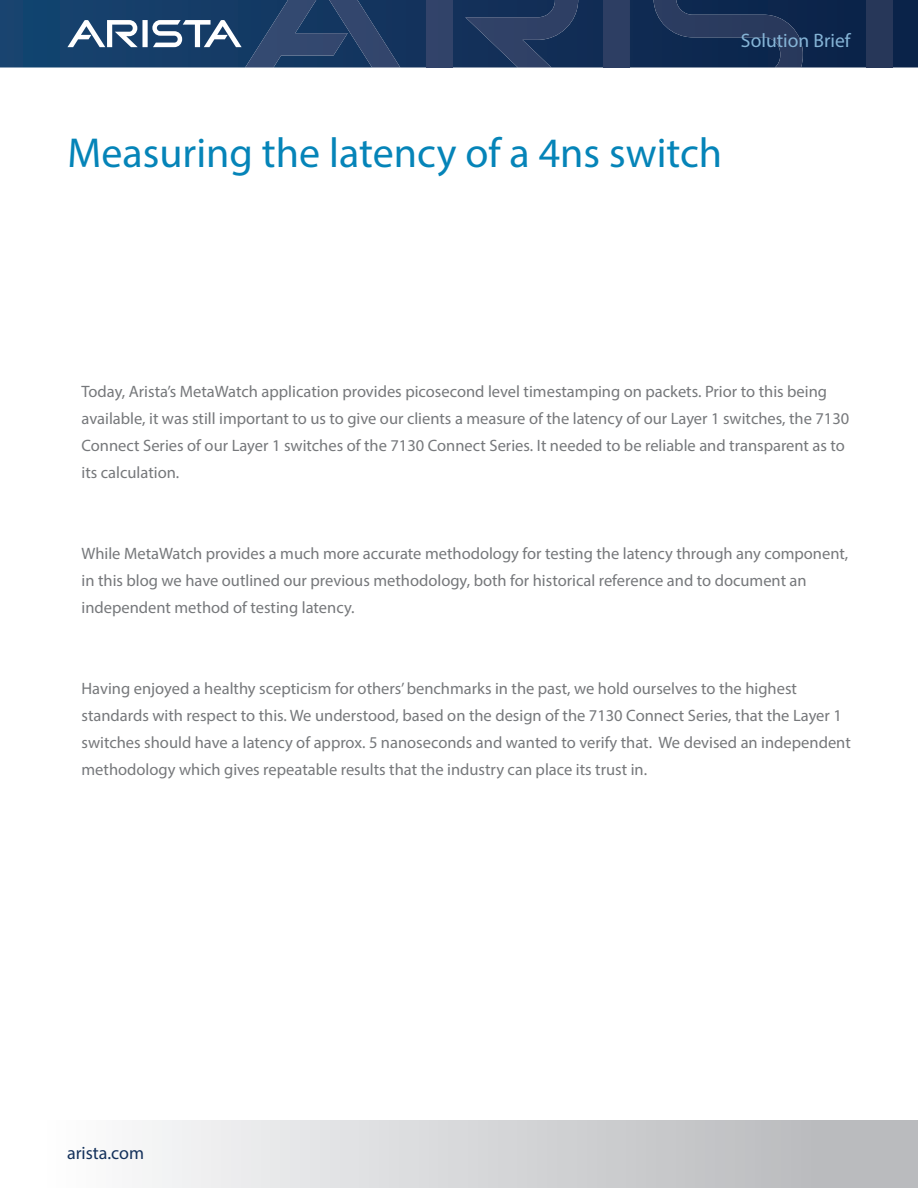
<style>
.page{position:relative;width:918px;height:1188px;background:#fff}
.page>*{position:absolute;margin:0;border:0;box-sizing:border-box;transform-origin:0 0}
.Main_header{font:42px "Myriad Pro";color:#0584b8}
.t1{font:19.5px "Myriad Pro";color:#85b4d6}
.t2{font:18px "Myriad Pro";color:#14315b}
.Intro_block_text{font:16.5px/27px "Myriad Pro";color:#76787b}
</style>
<div class="page">
<svg style="left:0;top:0;width:918px;height:68px;background:#113159"></svg>
<div style="left:426px;top:0;width:26px;height:68px;background:#314369"></div>
<svg style="left:465px;top:0;width:113px;height:68px;background:#21395f"></svg>
<svg style="left:67px;top:0;width:333px;height:68px;background:#315076"></svg>
<div style="left:604px;top:0;width:26px;height:68px;background:#2d3e63"></div>
<svg style="left:654px;top:0;width:149px;height:68px;background:#1a3156"></svg>
<div style="left:867px;top:0;width:26px;height:68px;background:#273759"></div>
<div style="left:0;top:1120px;width:918px;height:68px;background:linear-gradient(to right,#fff,#b3b4b7)"></div>
<p class="t1" style="left:741px;top:29px;width:111px">Solution Brief</p>
<p class="Main_header" style="left:68px;top:127px;width:656px">Measuring the latency of a 4ns switch</p>
<p class="Intro_block_text" style="left:82px;top:378px;width:769px">Today, Arista’s MetaWatch application provides picosecond level timestamping on packets. Prior to this being available, it was still important to us to give our clients a measure of the latency of our Layer 1 switches, the 7130<br>Connect Series of our Layer 1 switches of the 7130 Connect Series. It needed to be reliable and transparent as to its calculation.</p>
<p class="Intro_block_text" style="left:82px;top:540px;width:768px">While MetaWatch provides a much more accurate methodology for testing the latency through any component, in this blog we have outlined our previous methodology, both for historical reference and to document an independent method of testing latency.</p>
<p class="Intro_block_text" style="left:82px;top:675px;width:771px">Having enjoyed a healthy scepticism for others’ benchmarks in the past, we hold ourselves to the highest standards with respect to this. We understood, based on the design of the 7130 Connect Series, that the Layer 1 switches should have a latency of approx. 5 nanoseconds and wanted to verify that. We devised an independent methodology which gives repeatable results that the industry can place its trust in.</p>
<p class="t2" style="left:67px;top:1142px;width:79px">arista.com</p>
</div>
